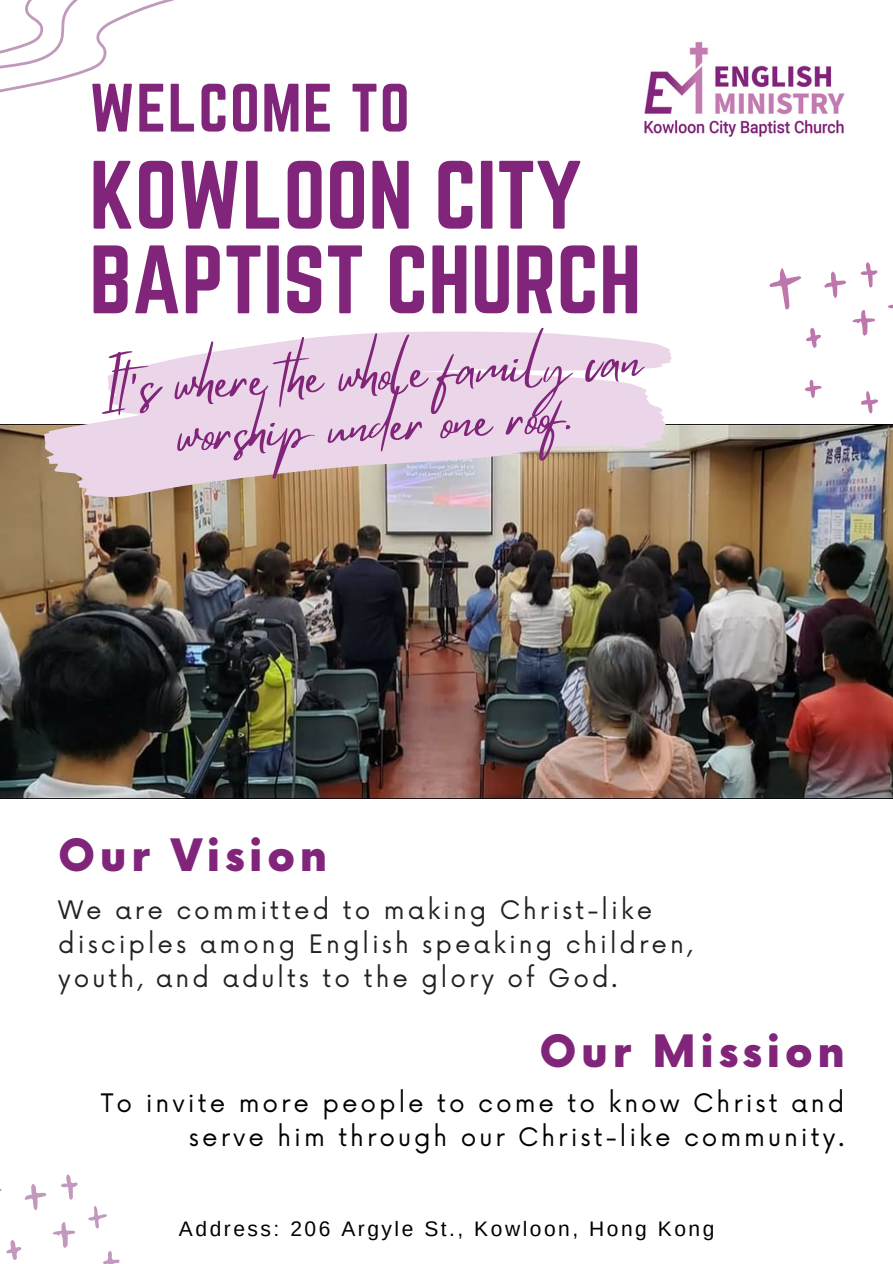
<style>
.page{position:relative;width:893px;height:1264px;background:#fff}
.page>*{position:absolute;margin:0;border:0;box-sizing:border-box;transform-origin:0 0}
.t1{font:84.75px/84.6px "Norwester";color:#81257b}
.t2{font:59.85px "Norwester";letter-spacing:.025em;color:#81257b}
.t3{font:52.5px/51.9px "Mistrully";color:#81257b;text-align:center}
.t4{font:900 43.5px "Now";letter-spacing:.1em;color:#81257b}
.t5{font:24.75px/33.8px "Now";letter-spacing:.12em;color:#222}
.t6{font:24.75px/33.8px "Now";letter-spacing:.12em;color:#000;text-align:right}
.t7{font:21px "Arimo";letter-spacing:.12em;color:#000}
</style>
<div class="page">
<img style="left:0;top:424px;width:892px;height:374px">
<svg style="left:0;top:1174px;width:120px;height:89px"></svg>
<svg style="left:769px;top:262px;width:123px;height:151px"></svg>
<svg style="left:42px;top:331px;width:633px;height:167px;background:#e2d1d9"></svg>
<svg style="left:0;top:0;width:175px;height:93px"></svg>
<img style="left:644px;top:42px;width:201px;height:95px">
<p class="t2" style="left:89px;top:72px;width:322px">WELCOME TO</p>
<p class="t1" style="left:89px;top:152px;width:553px">KOWLOON CITY<br>BAPTIST CHURCH</p>
<h3 class="t3" style="left:100px;top:361px;width:543px;rotate:-3deg">It’s where the whole family can worship under one roof.</h3>
<h1 class="t4" style="left:58px;top:832px;width:270px">Our Vision</h1>
<p class="t5" style="left:58px;top:894px;width:635px">We are committed to making Christ-like disciples among English speaking children, youth, and adults to the glory of God.</p>
<h4 class="t4" style="left:539px;top:1028px;width:306px">Our Mission</h4>
<p class="t6" style="left:101px;top:1087px;width:745px">To invite more people to come to know Christ and serve him through our Christ-like community.</p>
<h5 class="t7" style="left:179px;top:1216px;width:537px">Address: 206 Argyle St., Kowloon, Hong Kong</h5>
</div>
